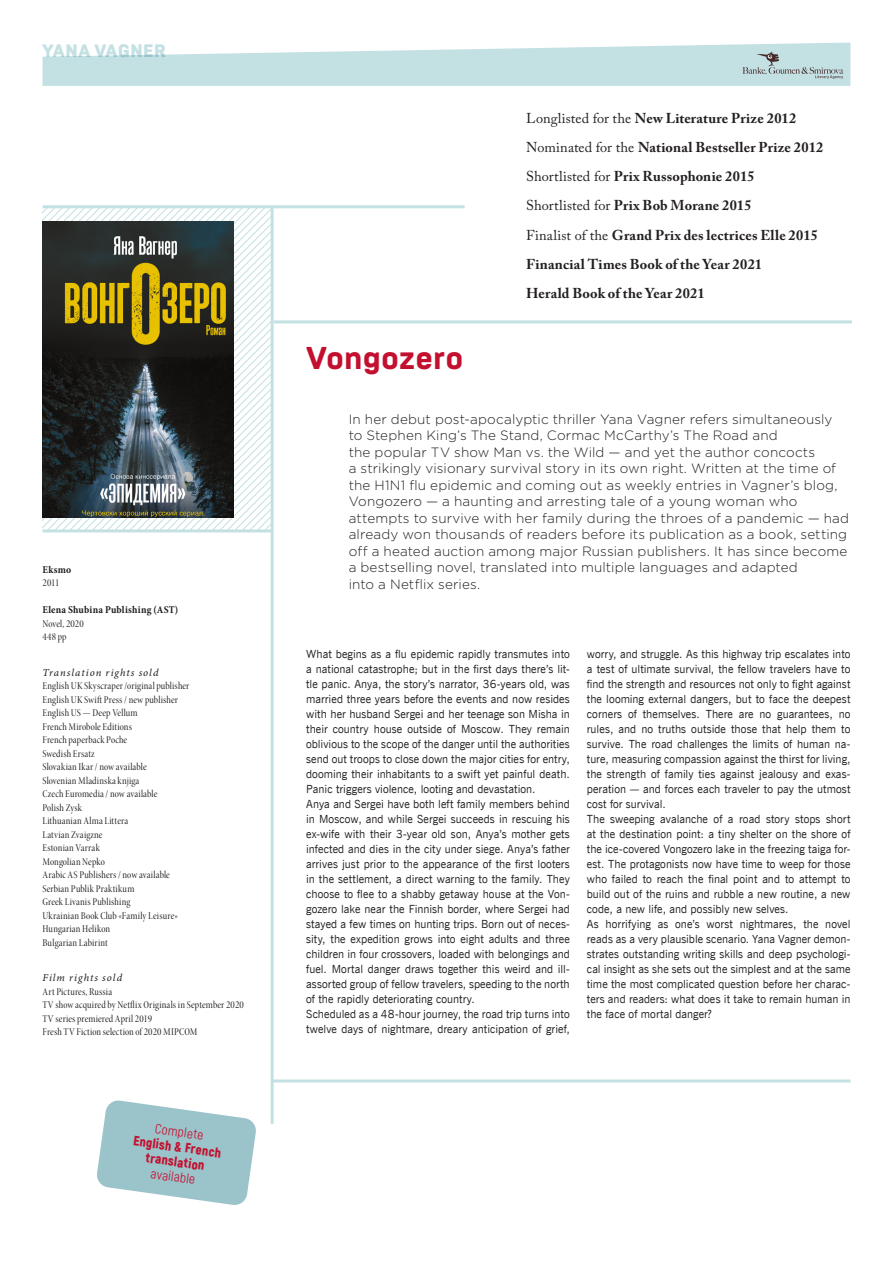
<style>
.page{position:relative;width:893px;height:1263px;background:#fff}
.page>*{position:absolute;margin:0;border:0;box-sizing:border-box;transform-origin:0 0}
.Story_headline{font:800 31.5px "Brutal Type";letter-spacing:-.01em;color:#c3102f}
.t1{font:900 18px "Brutal Type";letter-spacing:-.005em;color:#c3e0e3}
.Bibliography_name{font:700 14.25px "Adobe Caslon Pro";letter-spacing:.015em;color:#231f20}
.Story_lead{font:300 13.5px/16.5px "Gotham Pro";letter-spacing:.01em;color:#231f20}
.Hype_sticker_BOLD{font:900 13.5px/15px "Akrobat";color:#c3102f;text-align:center}
.Hype_sticker_plane{font:13.5px "Akrobat";color:#c3102f}
.Story_description_1{font:11.25px/15px "News Gothic BT Web";letter-spacing:.005em;color:#231f20;text-align:justify}
.Rights{font:10.5px/13.5px "Minion Pro Cn Disp";letter-spacing:.015em;color:#231f20}
.Rights_names{font:700 condensed 10.5px "Minion Pro";letter-spacing:.015em;color:#231f20}
.Rights-2{font:10.5px "Minion Pro It Capt";letter-spacing:.09em;color:#231f20}
.Rights_names-2{font:10.5px "Minion Pro Cn Disp";letter-spacing:.01em;color:#231f20}
.s1{font-family:"Minion Pro It Capt"}
.s2{font-weight:400}
</style>
<div class="page">
<svg style="left:43px;top:208px;width:228px;height:321px"></svg>
<svg style="left:43px;top:43px;width:807px;height:43px;background:#cbe3e5"></svg>
<img style="left:43px;top:221px;width:191px;height:296px">
<hr style="left:43px;top:529px;width:229px;height:3px;background:#c3e0e3">
<hr style="left:43px;top:205px;width:422px;height:3px;background:#c3e0e3">
<hr style="left:274px;top:320px;width:578px;height:3px;background:#c3e0e3">
<hr style="left:272px;top:1079px;width:578px;height:3px;background:#c3e0e3">
<hr style="left:271px;top:208px;width:3px;height:916px;background:#c3e0e3">
<svg style="left:97px;top:1100px;width:159px;height:105px"></svg>
<h2 class="t1" style="left:43px;top:40px;width:125px">YANA VAGNER</h2>
<p class="Rights_names" style="left:43px;top:562px;width:30px">Eksmo</p>
<p class="Rights" style="left:43px;top:576px;width:18px">2011</p>
<p class="Rights_names" style="left:43px;top:602px;width:137px">Elena Shubina Publishing (AST)</p>
<p class="Rights_names-2" style="left:43px;top:617px;width:43px">Novel, 2020</p>
<p class="Rights" style="left:43px;top:630px;width:26px">448 pp</p>
<p class="Rights-2" style="left:43px;top:665px;width:118px">Translation rights sold</p>
<p class="Rights" style="left:43px;top:679px;width:148px">English UK Skyscraper /original publisher</p>
<p class="Rights" style="left:43px;top:693px;width:137px">English UK Swift Press / new publisher</p>
<p class="Rights" style="left:43px;top:706px;width:97px">English US — Deep Vellum</p>
<p class="Rights" style="left:43px;top:720px;width:91px">French Mirobole Editions</p>
<p class="Rights" style="left:43px;top:733px;width:86px">French paperback Poche</p>
<p class="Rights" style="left:43px;top:747px;width:54px">Swedish Ersatz</p>
<p class="Rights" style="left:43px;top:760px;width:106px">Slovakian Ikar / now available</p>
<p class="Rights" style="left:43px;top:774px;width:98px">Slovenian Mladinska knjiga</p>
<p class="Rights" style="left:43px;top:787px;width:116px">Czech Euromedia / now available</p>
<p class="Rights" style="left:43px;top:801px;width:41px">Polish Zysk</p>
<p class="Rights" style="left:43px;top:814px;width:87px">Lithuanian Alma Littera</p>
<p class="Rights" style="left:43px;top:828px;width:62px">Latvian Zvaigzne</p>
<p class="Rights" style="left:43px;top:841px;width:59px">Estonian Varrak</p>
<p class="Rights" style="left:43px;top:855px;width:64px">Mongolian Nepko</p>
<p class="Rights" style="left:43px;top:868px;width:137px">Arabic AS Publishers / now available<br>Serbian Publik Praktikum<br>Greek Livanis Publishing<br>Ukrainian Book Club «Family Leisure»<br>Hungarian Helikon<br>Bulgarian Labirint</p>
<p class="Rights" style="left:43px;top:971px;width:203px"><span class="s1">Film rights sold<br></span>Art Pictures, Russia<br>TV show acquired by Netflix Originals in September 2020<br>TV series premiered April 2019<br>Fresh TV Fiction selection of 2020 MIPCOM</p>
<p class="Hype_sticker_plane" style="left:156px;top:1120px;width:50px;rotate:8deg">Complete</p>
<p class="Hype_sticker_BOLD" style="left:134px;top:1133px;width:90px;rotate:8deg">English &amp; French translation</p>
<p class="Hype_sticker_plane" style="left:152px;top:1165px;width:46px;rotate:8deg">available</p>
<p class="Story_headline" style="left:306px;top:339px;width:159px">Vongozero</p>
<p class="Bibliography_name" style="left:526px;top:109px;width:271px"><span class="s2">Longlisted for the</span> New Literature Prize 2012</p>
<p class="Bibliography_name" style="left:526px;top:139px;width:299px"><span class="s2">Nominated for the</span> National Bestseller Prize 2012</p>
<p class="Bibliography_name" style="left:526px;top:168px;width:230px"><span class="s2">Shortlisted for</span> Prix Russophonie 2015</p>
<p class="Bibliography_name" style="left:526px;top:197px;width:227px"><span class="s2">Shortlisted for</span> Prix Bob Morane 2015</p>
<p class="Bibliography_name" style="left:526px;top:226px;width:293px"><span class="s2">Finalist of the</span> Grand Prix des lectrices Elle 2015</p>
<p class="Bibliography_name" style="left:526px;top:256px;width:237px">Financial Times Book of the Year 2021</p>
<p class="Bibliography_name" style="left:526px;top:285px;width:180px">Herald Book of the Year 2021</p>
<p class="Story_lead" style="left:349px;top:411px;width:502px">In her debut post-apocalyptic thriller Yana Vagner refers simultaneously to Stephen King’s The Stand, Cormac McCarthy’s The Road and<br>the popular TV show Man vs. the Wild — and yet the author concocts<br>a strikingly visionary survival story in its own right. Written at the time of the H1N1 flu epidemic and coming out as weekly entries in Vagner’s blog, Vongozero — a haunting and arresting tale of a young woman who attempts to survive with her family during the throes of a pandemic — had already won thousands of readers before its publication as a book, setting off a heated auction among major Russian publishers. It has since become a bestselling novel, translated into multiple languages and adapted<br>into a Netflix series.</p>
<p class="Story_description_1" style="left:306px;top:647px;width:265px">What begins as a flu epidemic rapidly transmutes into a national catastrophe; but in the first days there’s lit&shy;tle panic. Anya, the story’s narrator, 36-years old, was married three years before the events and now resides with her husband Sergei and her teenage son Misha in their country house outside of Moscow. They remain oblivious to the scope of the danger until the authorities send out troops to close down the major cities for entry, dooming their inhabitants to a swift yet painful death.<br>Panic triggers violence, looting and devastation.</p>
<p class="Story_description_1" style="left:306px;top:797px;width:265px">Anya and Sergei have both left family members behind in Moscow, and while Sergei succeeds in rescuing his ex-wife with their 3-year old son, Anya’s mother gets infected and dies in the city under siege. Anya’s father arrives just prior to the appearance of the first looters in the settlement, a direct warning to the family. They choose to flee to a shabby getaway house at the Von&shy;gozero lake near the Finnish border, where Sergei had stayed a few times on hunting trips. Born out of neces&shy;sity, the expedition grows into eight adults and three children in four crossovers, loaded with belongings and fuel. Mortal danger draws together this weird and ill&shy;assorted group of fellow travelers, speeding to the north of the rapidly deteriorating country.</p>
<p class="Story_description_1" style="left:306px;top:1007px;width:265px">Scheduled as a 48-hour journey, the road trip turns into twelve days of nightmare, dreary anticipation of grief,</p>
<p class="Story_description_1" style="left:587px;top:647px;width:265px">worry, and struggle. As this highway trip escalates into a test of ultimate survival, the fellow travelers have to find the strength and resources not only to fight against the looming external dangers, but to face the deepest corners of themselves. There are no guarantees, no rules, and no truths outside those that help them to survive. The road challenges the limits of human na&shy;ture, measuring compassion against the thirst for living, the strength of family ties against jealousy and exas&shy;peration — and forces each traveler to pay the utmost cost for survival.</p>
<p class="Story_description_1" style="left:587px;top:812px;width:265px">The sweeping avalanche of a road story stops short at the destination point: a tiny shelter on the shore of the ice-covered Vongozero lake in the freezing taiga for&shy;est. The protagonists now have time to weep for those who failed to reach the final point and to attempt to build out of the ruins and rubble a new routine, a new code, a new life, and possibly new selves.</p>
<p class="Story_description_1" style="left:587px;top:917px;width:265px">As horrifying as one’s worst nightmares, the novel reads as a very plausible scenario. Yana Vagner demon&shy;strates outstanding writing skills and deep psychologi&shy;cal insight as she sets out the simplest and at the same time the most complicated question before her charac&shy;ters and readers: what does it take to remain human in the face of mortal danger?</p>
</div>
